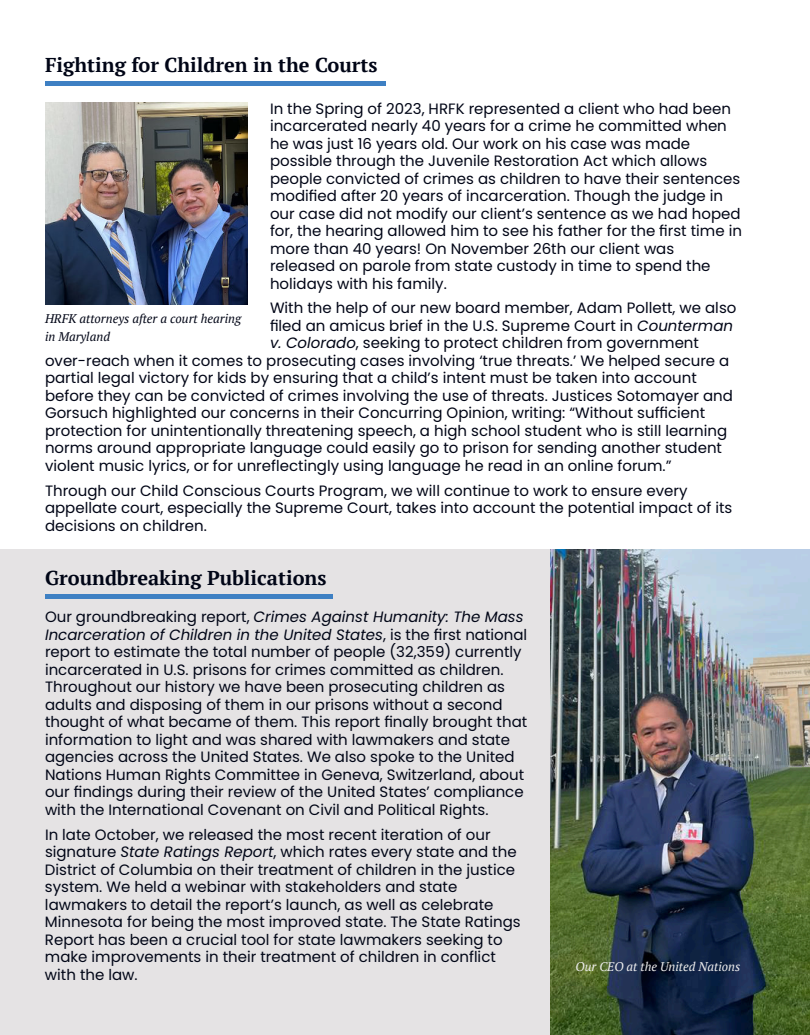
<style>
.page{position:relative;width:810px;height:1035px;background:#fff}
.page>*{position:absolute;margin:0;border:0;box-sizing:border-box;transform-origin:0 0}
.t1{font:700 20px "PT Serif";color:#000516}
.t2{font:15px/17.5px "Poppins";color:#000516}
.t3{font:italic 12.5px/17.5px "PT Serif";color:#000516}
.t4{font:italic 12.5px "PT Serif";color:#eee}
.s1{font-style:italic}
</style>
<div class="page">
<div style="left:0;top:549px;width:810px;height:486px;background:#e5e3e4"></div>
<hr style="left:45px;top:81px;width:340px;height:4px;background:#3e80c3">
<div style="left:45px;top:594px;width:287px;height:5px;background:#3e80c3"></div>
<img style="left:551px;top:549px;width:259px;height:486px">
<img style="left:45px;top:102px;width:203px;height:203px">
<h1 class="t1" style="left:45px;top:51px;width:334px">Fighting for Children in the Courts</h1>
<p class="t2" style="left:270px;top:100px;width:473px">In the Spring of 2023, HRFK represented a client who had been incarcerated nearly 40 years for a crime he committed when he was just 16 years old. Our work on his case was made possible through the Juvenile Restoration Act which allows people convicted of crimes as children to have their sentences modified after 20 years of incarceration. Though the judge in our case did not modify our client’s sentence as we had hoped for, the hearing allowed him to see his father for the first time in more than 40 years! On November 26th our client was released on parole from state custody in time to spend the holidays with his family.</p>
<p class="t2" style="left:270px;top:300px;width:468px">With the help of our new board member, Adam Pollett, we also</p>
<p class="t2" style="left:270px;top:317px;width:465px">filed an amicus brief in the U.S. Supreme Court in <span class="s1">Counterman</span></p>
<p class="t2" style="left:270px;top:335px;width:431px"><span class="s1">v. Colorado</span>, seeking to protect children from government</p>
<p class="t2" style="left:45px;top:352px;width:686px">over-reach when it comes to prosecuting cases involving ‘true threats.’ We helped secure a</p>
<p class="t2" style="left:45px;top:370px;width:653px">partial legal victory for kids by ensuring that a child’s intent must be taken into account</p>
<p class="t2" style="left:45px;top:387px;width:689px">before they can be convicted of crimes involving the use of threats. Justices Sotomayer and</p>
<p class="t2" style="left:45px;top:405px;width:662px">Gorsuch highlighted our concerns in their Concurring Opinion, writing: “Without sufficient</p>
<p class="t2" style="left:45px;top:422px;width:684px">protection for unintentionally threatening speech, a high school student who is still learning</p>
<p class="t2" style="left:45px;top:440px;width:679px">norms around appropriate language could easily go to prison for sending another student</p>
<p class="t2" style="left:45px;top:457px;width:628px">violent music lyrics, or for unreflectingly using language he read in an online forum.”</p>
<p class="t2" style="left:45px;top:482px;width:689px">Through our Child Conscious Courts Program, we will continue to work to ensure every appellate court, especially the Supreme Court, takes into account the potential impact of its decisions on children.</p>
<p class="t3" style="left:45px;top:310px;width:198px">HRFK attorneys after a court hearing in Maryland</p>
<h1 class="t1" style="left:45px;top:565px;width:283px">Groundbreaking Publications</h1>
<p class="t2" style="left:45px;top:608px;width:484px">Our groundbreaking report, <span class="s1">Crimes Against Humanity: The Mass Incarceration of Children in the United States</span>, is the first national report to estimate the total number of people (32,359) currently incarcerated in U.S. prisons for crimes committed as children.<br>Throughout our history we have been prosecuting children as adults and disposing of them in our prisons without a second thought of what became of them. This report finally brought that information to light and was shared with lawmakers and state agencies across the United States. We also spoke to the United Nations Human Rights Committee in Geneva, Switzerland, about our findings during their review of the United States’ compliance with the International Covenant on Civil and Political Rights.</p>
<p class="t2" style="left:45px;top:826px;width:477px">In late October, we released the most recent iteration of our signature <span class="s1">State Ratings Report</span>, which rates every state and the District of Columbia on their treatment of children in the justice system. We held a webinar with stakeholders and state lawmakers to detail the report’s launch, as well as celebrate Minnesota for being the most improved state. The State Ratings Report has been a crucial tool for state lawmakers seeking to make improvements in their treatment of children in conflict with the law.</p>
<p class="t4" style="left:575px;top:959px;width:167px">Our CEO at the United Nations</p>
</div>
